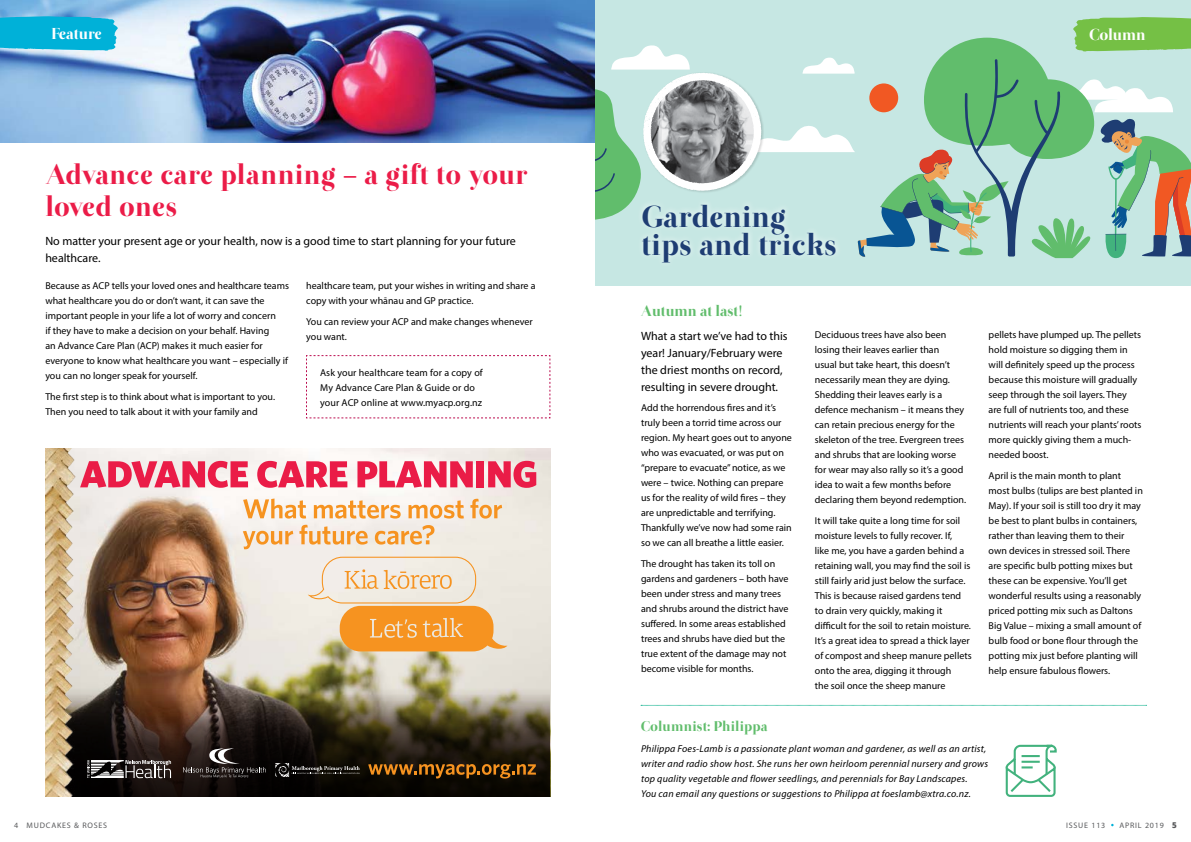
<style>
.page{position:relative;width:1191px;height:842px;background:#fff}
.page>*{position:absolute;margin:0;border:0;box-sizing:border-box;transform-origin:0 0}
.t1{font:30px/28.6px "Otama ep";letter-spacing:.01em;color:#1e3d73}
.t2{font:28px/32px "Otama ep";letter-spacing:.01em;color:#eb1c48}
.t3{font:15.8px "Otama ep";letter-spacing:-.01em;color:#fff}
.t4{font:15px "Otama ep";letter-spacing:-.01em;color:#61bd6c}
.t5{font:14px "Otama ep";letter-spacing:.01em;color:#61bd6c}
.t6{font:12px/17px "Myriad Pro";color:#000}
.t7{font:10px/15px "Myriad Pro";color:#000}
.t8{font:italic 10px/15px "Myriad Pro";letter-spacing:.02em;color:#000}
.t9{font:8px "Myriad Pro";letter-spacing:.1em;color:#58595b}
.s1{font-family:"Myriad Pro"}
.s2{font-family:"Open Sans";font-weight:800}
</style>
<div class="page">
<img style="left:0;top:0;width:595px;height:143px">
<svg style="left:306px;top:355px;width:244px;height:64px"></svg>
<img style="left:80px;top:448px;width:470px;height:349px">
<svg style="left:80px;top:687px;width:469px;height:6px"></svg>
<img style="left:80px;top:693px;width:469px;height:22px">
<svg style="left:80px;top:715px;width:469px;height:82px"></svg>
<img style="left:45px;top:448px;width:35px;height:349px">
<svg style="left:87px;top:760px;width:84px;height:18px"></svg>
<svg style="left:183px;top:747px;width:83px;height:30px"></svg>
<svg style="left:368px;top:764px;width:168px;height:14px"></svg>
<svg style="left:243px;top:498px;width:63px;height:21px"></svg>
<svg style="left:314px;top:500px;width:87px;height:19px"></svg>
<svg style="left:408px;top:500px;width:56px;height:19px"></svg>
<svg style="left:470px;top:499px;width:32px;height:20px"></svg>
<svg style="left:243px;top:531px;width:50px;height:18px"></svg>
<svg style="left:299px;top:525px;width:69px;height:20px"></svg>
<svg style="left:375px;top:525px;width:59px;height:20px"></svg>
<svg style="left:308px;top:557px;width:199px;height:94px"></svg>
<svg style="left:275px;top:763px;width:85px;height:14px"></svg>
<svg style="left:80px;top:461px;width:168px;height:27px"></svg>
<svg style="left:257px;top:461px;width:90px;height:27px"></svg>
<svg style="left:357px;top:461px;width:116px;height:27px"></svg>
<div style="left:476px;top:461px;width:8px;height:26px;background:#ea1c47"></div>
<svg style="left:488px;top:461px;width:48px;height:27px"></svg>
<div style="left:595px;top:0;width:596px;height:286px;background:#c6e7e3"></div>
<svg style="left:595px;top:17px;width:596px;height:242px"></svg>
<svg style="left:1005px;top:744px;width:52px;height:53px"></svg>
<svg style="left:641px;top:705px;width:505px;height:1px"></svg>
<svg style="left:0;top:16px;width:118px;height:35px"></svg>
<h3 class="t3" style="left:51px;top:24px;width:52px">Feature</h3>
<h2 class="t2" style="left:45px;top:158px;width:484px">Advance care planning <span class="s1">–</span> a gift to your loved ones</h2>
<p class="t6" style="left:45px;top:232px;width:472px">No matter your present age or your health, now is a good time to start planning for your future healthcare.</p>
<p class="t7" style="left:45px;top:278px;width:245px">Because as ACP tells your loved ones and healthcare teams what healthcare you do or don’t want, it can save the important people in your life a lot of worry and concern<br>if they have to make a decision on your behalf. Having<br>an Advance Care Plan (ACP) makes it much easier for everyone to know what healthcare you want – especially if you can no longer speak for yourself.</p>
<p class="t7" style="left:45px;top:389px;width:231px">The first step is to think about what is important to you.<br>Then you need to talk about it with your family and</p>
<p class="t7" style="left:306px;top:278px;width:231px">healthcare team, put your wishes in writing and share a copy with your whānau and GP practice.</p>
<p class="t7" style="left:306px;top:314px;width:228px">You can review your ACP and make changes whenever you want.</p>
<p class="t7" style="left:320px;top:364px;width:164px">Ask your healthcare team for a copy of<br>My Advance Care Plan &amp; Guide or do your ACP online at www.myacp.org.nz</p>
<p class="t9" style="left:14px;top:820px;width:95px">4 MUDCAKES &amp; ROSES</p>
<h3 class="t3" style="left:1089px;top:25px;width:58px">Column</h3>
<h1 class="t1" style="left:641px;top:202px;width:197px">Gardening tips and tricks</h1>
<h3 class="t4" style="left:641px;top:302px;width:103px">Autumn at last!</h3>
<p class="t6" style="left:641px;top:327px;width:148px">What a start we’ve had to this year! January/February were the driest months on record, resulting in severe drought.</p>
<p class="t7" style="left:641px;top:400px;width:152px">Add the horrendous fires and it’s truly been a torrid time across our region. My heart goes out to anyone who was evacuated, or was put on “prepare to evacuate” notice, as we were – twice. Nothing can prepare us for the reality of wild fires – they are unpredictable and terrifying.<br>Thankfully we’ve now had some rain so we can all breathe a little easier.</p>
<p class="t7" style="left:641px;top:556px;width:149px">The drought has taken its toll on gardens and gardeners – both have been under stress and many trees and shrubs around the district have suffered. In some areas established trees and shrubs have died but the true extent of the damage may not become visible for months.</p>
<h3 class="t5" style="left:641px;top:718px;width:129px">Columnist: Philippa</h3>
<p class="t7" style="left:815px;top:327px;width:153px">Deciduous trees have also been losing their leaves earlier than<br>usual but take heart, this doesn’t necessarily mean they are dying.<br>Shedding their leaves early is a defence mechanism – it means they can retain precious energy for the skeleton of the tree. Evergreen trees and shrubs that are looking worse for wear may also rally so it’s a good idea to wait a few months before declaring them beyond redemption.</p>
<p class="t7" style="left:815px;top:513px;width:158px">It will take quite a long time for soil moisture levels to fully recover. If,<br>like me, you have a garden behind a retaining wall, you may find the soil is still fairly arid just below the surface.<br>This is because raised gardens tend to drain very quickly, making it difficult for the soil to retain moisture.<br>It’s a great idea to spread a thick layer of compost and sheep manure pellets onto the area, digging it through<br>the soil once the sheep manure</p>
<p class="t7" style="left:988px;top:327px;width:154px">pellets have plumped up. The pellets hold moisture so digging them in will definitely speed up the process because this moisture will gradually seep through the soil layers. They are full of nutrients too, and these nutrients will reach your plants’ roots more quickly giving them a much&shy;needed boost.</p>
<p class="t7" style="left:988px;top:468px;width:156px">April is the main month to plant most bulbs (tulips are best planted in May). If your soil is still too dry it may be best to plant bulbs in containers, rather than leaving them to their own devices in stressed soil. There are specific bulb potting mixes but these can be expensive. You’ll get wonderful results using a reasonably priced potting mix such as Daltons Big Value – mixing a small amount of bulb food or bone flour through the potting mix just before planting will help ensure fabulous flowers.</p>
<p class="t8" style="left:641px;top:741px;width:349px">Philippa Foes-Lamb is a passionate plant woman and gardener, as well as an artist, writer and radio show host. She runs her own heirloom perennial nursery and grows top quality vegetable and flower seedlings, and perennials for Bay Landscapes.<br>You can email any questions or suggestions to Philippa at foeslamb@xtra.co.nz.</p>
<p class="t9" style="left:1066px;top:820px;width:41px">ISSUE 113</p>
<p class="t9" style="left:1119px;top:820px;width:59px">APRIL 2019 <span class="s2">5</span></p>
</div>
